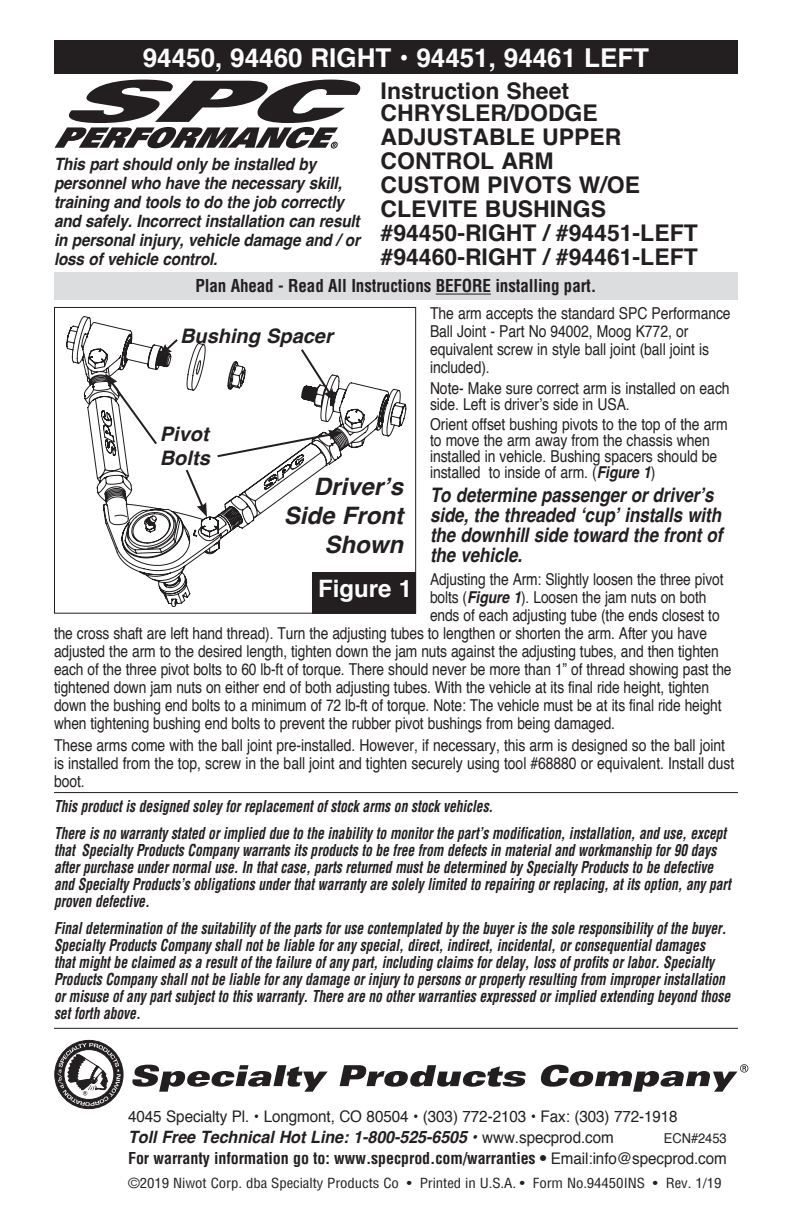
<style>
.page{position:relative;width:792px;height:1224px;background:#fff}
.page>*{position:absolute;margin:0;border:0;box-sizing:border-box;transform-origin:0 0}
.t1{font:700 26px "Helvetica";color:#fff}
.t2{font:italic 700 24px/28.8px "Helvetica";color:#231f20;text-align:right}
.t3{font:700 24px "Helvetica";color:#fff}
.t4{font:700 23px/24px "Helvetica";color:#231f20}
.t5{font:italic 700 20px/20px "Helvetica";letter-spacing:-.005em;color:#231f20;scale:.85 1}
.t6{font:italic 700 20px/24px "Helvetica";letter-spacing:-.005em;color:#231f20}
.Part___Text{font:700 condensed 17.4px "Helvetica";letter-spacing:-.01em;color:#231f20}
.t7{font:italic 700 17px/19px "Helvetica";letter-spacing:-.01em;color:#231f20;scale:.9 1}
.t8{font:italic 700 17px "Helvetica";letter-spacing:-.01em;color:#231f20;scale:.95 1}
.t9{font:16.4px "Helvetica";letter-spacing:-.01em;color:#231f20;scale:.84 1}
.t10{font:16.4px/18px "Helvetica";letter-spacing:-.01em;color:#231f20;scale:.85 1}
.t11{font:italic 700 condensed 16px/17px "Helvetica";letter-spacing:-.005em;color:#231f20;scale:.85 1}
.t12{font:700 condensed 16px "Helvetica";letter-spacing:-.005em;color:#231f20}
.t13{font:16px "Helvetica";letter-spacing:-.005em;color:#231f20;scale:.95 1}
.t14{font:condensed 13.6px "Helvetica";letter-spacing:-.005em;color:#231f20;scale:1.09 1}
.t15{font:13.6px "Helvetica";letter-spacing:-.005em;color:#231f20;scale:.95 1}
.s1{font-weight:700;font-style:italic}
.s2{font-weight:400;font-style:normal;font-size:16px}
.s3{font-weight:400;font-stretch:normal}
</style>
<div class="page">
<hr style="left:54px;top:792px;width:684px;height:1px;background:#231f20">
<div style="left:54px;top:40px;width:684px;height:34px;background:#231f20"></div>
<svg style="left:55px;top:79px;width:306px;height:70px"></svg>
<svg style="left:66px;top:316px;width:340px;height:291px"></svg>
<svg style="left:343px;top:366px;width:35px;height:159px"></svg>
<div style="left:54px;top:307px;width:362px;height:307px;border:1px solid #231f20"></div>
<div style="left:54px;top:273px;width:684px;height:27px;background:#dcdddf"></div>
<hr style="left:436px;top:294px;width:55px;height:1px;background:#231f20">
<div style="left:312px;top:572px;width:104px;height:42px;background:#231f20"></div>
<svg style="left:89px;top:337px;width:254px;height:216px"></svg>
<hr style="left:54px;top:1028px;width:684px;height:1px;background:#231f20">
<div style="left:55px;top:1040px;width:68px;height:69px;border:1px solid #231f20;border-radius:50%"></div>
<svg style="left:132px;top:1065px;width:196px;height:27px"></svg>
<svg style="left:340px;top:1065px;width:186px;height:22px"></svg>
<svg style="left:540px;top:1064px;width:208px;height:28px"></svg>
<svg style="left:57px;top:1043px;width:64px;height:63px"></svg>
<p class="t1" style="left:143px;top:37px;width:508px">94450, 94460 RIGHT • 94451, 94461 LEFT</p>
<p class="t4" style="left:381px;top:80px;width:190px">Instruction Sheet</p>
<p class="t4" style="left:381px;top:102px;width:242px">CHRYSLER/DODGE<br>ADJUSTABLE UPPER<br>CONTROL ARM</p>
<p class="t4" style="left:381px;top:174px;width:261px">CUSTOM PIVOTS W/OE<br>CLEVITE BUSHINGS</p>
<p class="t4" style="left:381px;top:222px;width:319px">#94450-RIGHT / #94451-LEFT</p>
<p class="t4" style="left:381px;top:246px;width:319px">#94460-RIGHT / #94461-LEFT</p>
<p class="t7" style="left:54px;top:154px;width:342px">This part should only be installed by personnel who have the necessary skill, training and tools to do the job correctly and safely. Incorrect installation can result in personal injury, vehicle damage and / or loss of vehicle control.</p>
<p class="Part___Text" style="left:195px;top:275px;width:403px">Plan Ahead - Read All Instructions BEFORE installing part.</p>
<p class="t10" style="left:430px;top:305px;width:355px">The arm accepts the standard SPC Performance Ball Joint - Part No 94002, Moog K772, or equivalent screw in style ball joint (ball joint is included).</p>
<p class="t10" style="left:430px;top:380px;width:354px;line-height:16px">Note- Make sure correct arm is installed on each side. Left is driver’s side in USA.</p>
<p class="t10" style="left:430px;top:417px;width:352px;line-height:16px">Orient offset bushing pivots to the top of the arm to move the arm away from the chassis when installed in vehicle. Bushing spacers should be installed to inside of arm. (<span class="s1">Figure 1</span>)</p>
<p class="t5" style="left:430px;top:485px;width:346px">To determine passenger or driver’s side, the threaded ‘cup’ installs with the downhill side toward the front of the vehicle.</p>
<p class="t9" style="left:430px;top:566px;width:351px">Adjusting the Arm: Slightly loosen the three pivot</p>
<p class="t9" style="left:430px;top:584px;width:331px">bolts (<span class="s1">Figure 1</span>). Loosen the jam nuts on both</p>
<p class="t9" style="left:430px;top:602px;width:346px">ends of each adjusting tube (the ends closest to</p>
<p class="t9" style="left:54px;top:620px;width:779px">the cross shaft are left hand thread). Turn the adjusting tubes to lengthen or shorten the arm. After you have</p>
<p class="t9" style="left:54px;top:638px;width:793px">adjusted the arm to the desired length, tighten down the jam nuts against the adjusting tubes, and then tighten</p>
<p class="t9" style="left:54px;top:656px;width:808px">each of the three pivot bolts to 60 lb-ft of torque. There should never be more than 1” of thread showing past the</p>
<p class="t9" style="left:54px;top:674px;width:781px">tightened down jam nuts on either end of both adjusting tubes. With the vehicle at its final ride height, tighten</p>
<p class="t9" style="left:54px;top:692px;width:796px">down the bushing end bolts to a minimum of 72 lb-ft of torque. Note: The vehicle must be at its final ride height</p>
<p class="t9" style="left:54px;top:710px;width:669px">when tightening bushing end bolts to prevent the rubber pivot bushings from being damaged.</p>
<p class="t10" style="left:54px;top:737px;width:802px">These arms come with the ball joint pre-installed. However, if necessary, this arm is designed so the ball joint is installed from the top, screw in the ball joint and tighten securely using tool #68880 or equivalent. Install dust boot.</p>
<p class="t6" style="left:180px;top:324px;width:154px">Bushing Spacer</p>
<p class="t6" style="left:160px;top:423px;width:52px">Pivot<br>Bolts</p>
<p class="t2" style="left:314px;top:473px;width:91px">Driver’s</p>
<p class="t2" style="left:284px;top:502px;width:121px">Side Front<br>Shown</p>
<p class="t3" style="left:318px;top:570px;width:96px">Figure 1</p>
<p class="t11" style="left:54px;top:798px;width:518px">This product is designed soley for replacement of stock arms on stock vehicles.</p>
<p class="t11" style="left:54px;top:825px;width:798px">There is no warranty stated or implied due to the inability to monitor the part’s modification, installation, and use, except that Specialty Products Company warrants its products to be free from defects in material and workmanship for 90 days after purchase under normal use. In that case, parts returned must be determined by Specialty Products to be defective and Specialty Products’s obligations under that warranty are solely limited to repairing or replacing, at its option, any part proven defective.</p>
<p class="t11" style="left:54px;top:920px;width:797px">Final determination of the suitability of the parts for use contemplated by the buyer is the sole responsibility of the buyer.<br>Specialty Products Company shall not be liable for any special, direct, indirect, incidental, or consequential damages<br>that might be claimed as a result of the failure of any part, including claims for delay, loss of profits or labor. Specialty Products Company shall not be liable for any damage or injury to persons or property resulting from improper installation or misuse of any part subject to this warranty. There are no other warranties expressed or implied extending beyond those set forth above.</p>
<p class="t13" style="left:128px;top:1104px;width:580px">4045 Specialty Pl. • Longmont, CO 80504 • (303) 772-2103 • Fax: (303) 772-1918</p>
<p class="t8" style="left:128px;top:1123px;width:513px">Toll Free Technical Hot Line: 1-800-525-6505 • <span class="s2">www.specprod.com</span></p>
<p class="t15" style="left:664px;top:1128px;width:68px">ECN#2453</p>
<p class="t12" style="left:128px;top:1148px;width:600px">For warranty information go to: www.specprod.com/warranties • <span class="s3">Email:info@specprod.com</span></p>
<p class="t14" style="left:128px;top:1175px;width:546px">©2019 Niwot Corp. dba Specialty Products Co • Printed in U.S.A. • Form No.94450INS • Rev. 1/19</p>
</div>
